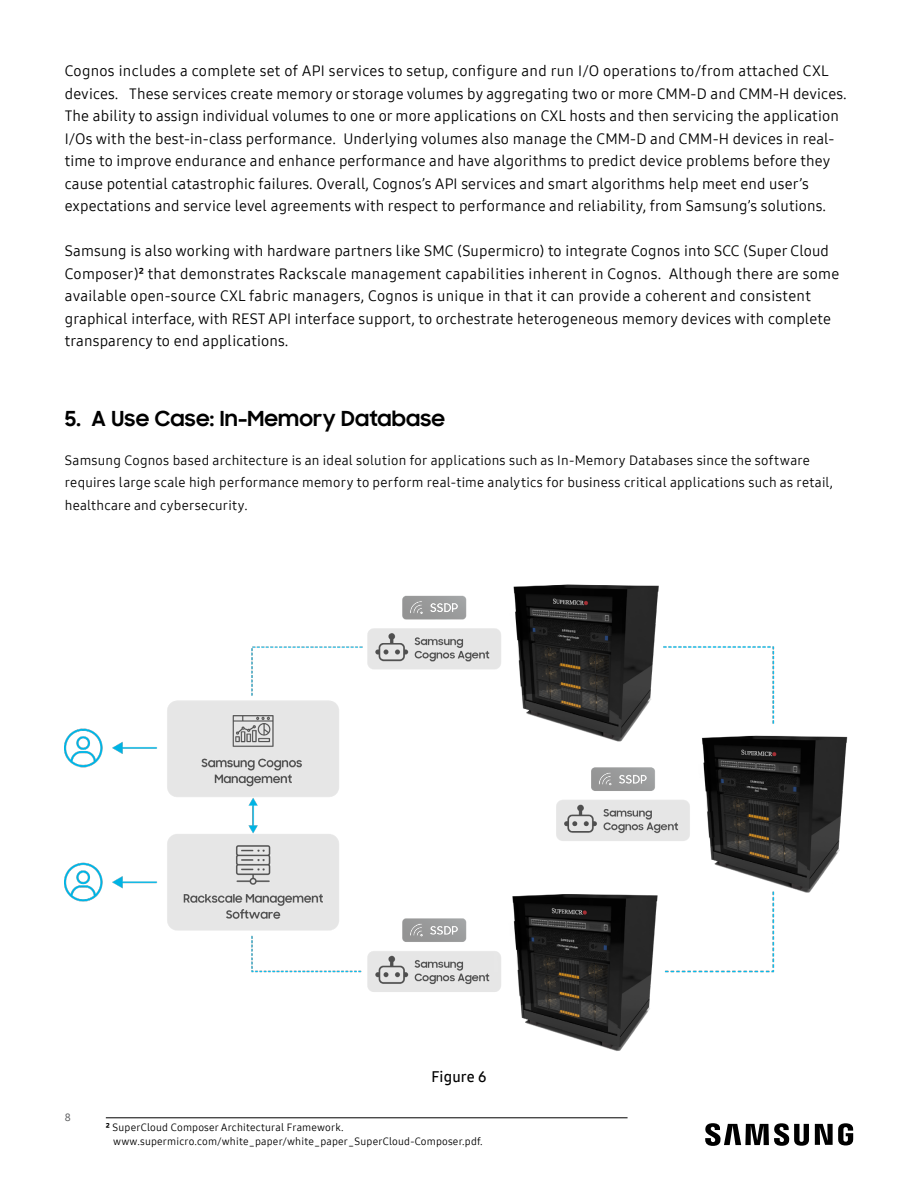
<style>
.page{position:relative;width:918px;height:1188px;background:#fff}
.page>*{position:absolute;margin:0;border:0;box-sizing:border-box;transform-origin:0 0}
.t1{font:700 21px "Samsung Sharp Sans";letter-spacing:.01em;color:#000}
.t2{font:15px/22.5px "Samsung One 400";letter-spacing:.01em;color:#000}
.t3{font:15px "Samsung One 600";letter-spacing:.01em;color:#000}
.t4{font:13.5px/22.5px "Samsung One 400";letter-spacing:.015em;color:#000}
.t5{font:10.5px/13.5px "Samsung One 400";letter-spacing:.02em;color:#000}
.t6{font:10.5px "Samsung One 500";color:#58595b}
.s1{font-family:"Samsung One 700";font-size:13.5px}
.s2{font-family:"Samsung One 800"}
</style>
<div class="page">
<svg style="left:705px;top:1123px;width:148px;height:23px"></svg>
<hr style="left:106px;top:1118px;width:522px;height:1px;background:#000">
<img style="left:65px;top:584px;width:783px;height:467px">
<p class="t2" style="left:65px;top:60px;width:784px">Cognos includes a complete set of API services to setup, configure and run I/O operations to/from attached CXL devices. These services create memory or storage volumes by aggregating two or more CMM-D and CMM-H devices.<br>The ability to assign individual volumes to one or more applications on CXL hosts and then servicing the application I/Os with the best-in-class performance. Underlying volumes also manage the CMM-D and CMM-H devices in real&shy;time to improve endurance and enhance performance and have algorithms to predict device problems before they cause potential catastrophic failures. Overall, Cognos’s API services and smart algorithms help meet end user’s expectations and service level agreements with respect to performance and reliability, from Samsung’s solutions.</p>
<p class="t2" style="left:65px;top:240px;width:776px">Samsung is also working with hardware partners like SMC (Supermicro) to integrate Cognos into SCC (Super Cloud Composer)<span class="s1">²</span> that demonstrates Rackscale management capabilities inherent in Cognos. Although there are some available open-source CXL fabric managers, Cognos is unique in that it can provide a coherent and consistent graphical interface, with REST API interface support, to orchestrate heterogeneous memory devices with complete transparency to end applications.</p>
<h1 class="t1" style="left:65px;top:403px;width:382px">5. A Use Case: In-Memory Database</h1>
<p class="t4" style="left:65px;top:448px;width:770px">Samsung Cognos based architecture is an ideal solution for applications such as In-Memory Databases since the software requires large scale high performance memory to perform real-time analytics for business critical applications such as retail, healthcare and cybersecurity.</p>
<p class="t6" style="left:65px;top:1110px;width:7px">8</p>
<p class="t3" style="left:432px;top:1066px;width:56px">Figure 6</p>
<p class="t5" style="left:113px;top:1121px;width:371px;text-indent:-7px"><span class="s2">²</span> SuperCloud Composer Architectural Framework. www.supermicro.com/white_paper/white_paper_SuperCloud-Composer.pdf.</p>
</div>
